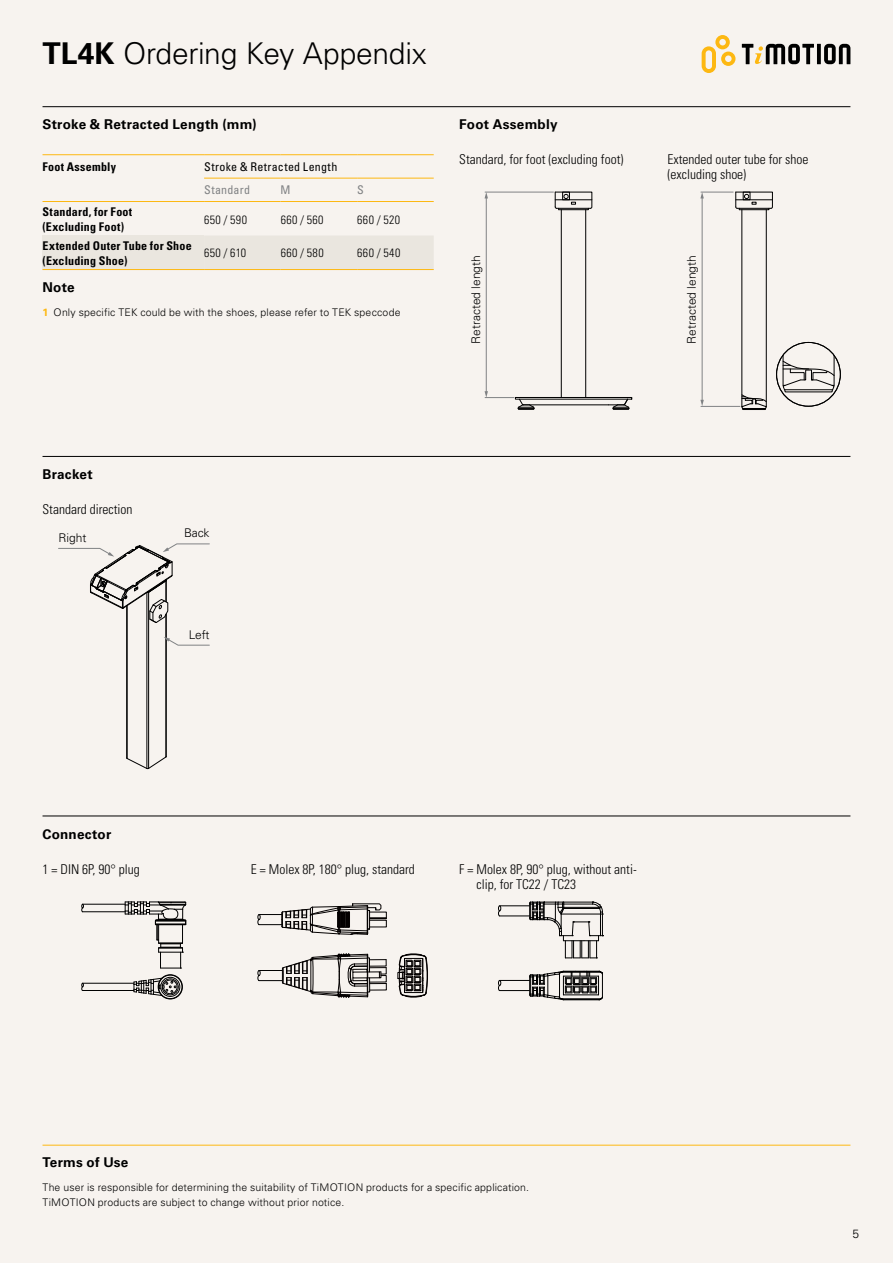
<style>
.page{position:relative;width:893px;height:1263px;background:#f7f3ef}
.page>*{position:absolute;margin:0;border:0;box-sizing:border-box;transform-origin:0 0}
.t1{font:300 30px "Univers LT Std";letter-spacing:-.01em;color:#000}
.t2{font:300 condensed 13.5px/15px "Univers LT Std";color:#000}
.t3{font:700 13.5px "Univers LT Std";letter-spacing:.015em;color:#000}
.t4{font:700 condensed 12px/15px "Univers LT Std";letter-spacing:.02em;color:#000}
.t5{font:300 12px "Univers LT Std";color:#000}
.t6{font:300 condensed 12px "Univers LT Std";letter-spacing:.035em;color:#000}
.t7{font:condensed 12px "Univers LT Std";letter-spacing:.03em;color:#000}
.t8{font:condensed 12px "Univers LT Std";letter-spacing:.02em;color:#808284}
.t9{font:300 10.5px/15px "Univers LT Std";letter-spacing:.015em;color:#000}
.s1{font-weight:700}
.s2{font-weight:700;color:#fdb812}
</style>
<div class="page">
<svg style="left:702px;top:35px;width:33px;height:38px"></svg>
<svg style="left:817px;top:44px;width:4px;height:20px"></svg>
<svg style="left:824px;top:44px;width:26px;height:20px"></svg>
<svg style="left:742px;top:44px;width:72px;height:20px"></svg>
<hr style="left:43px;top:1145px;width:807px;height:1px;background:#fdb812">
<hr style="left:43px;top:106px;width:807px;height:1px;background:#000">
<hr style="left:585px;top:210px;width:1px;height:187px;background:#000">
<hr style="left:561px;top:210px;width:1px;height:187px;background:#000">
<svg style="left:555px;top:192px;width:37px;height:18px"></svg>
<hr style="left:486px;top:197px;width:1px;height:195px;background:#808284">
<svg style="left:485px;top:193px;width:3px;height:5px"></svg>
<svg style="left:485px;top:391px;width:147px;height:19px"></svg>
<hr style="left:485px;top:192px;width:68px;height:1px;background:#808284">
<hr style="left:766px;top:210px;width:1px;height:196px;background:#000">
<hr style="left:742px;top:210px;width:1px;height:196px;background:#000">
<svg style="left:735px;top:192px;width:38px;height:18px"></svg>
<svg style="left:741px;top:394px;width:26px;height:16px"></svg>
<hr style="left:834px;top:342px;width:1px;height:43px;background:#000">
<hr style="left:783px;top:342px;width:1px;height:43px;background:#000">
<svg style="left:782px;top:361px;width:53px;height:31px"></svg>
<div style="left:776px;top:342px;width:64px;height:64px;border:1px solid #000;border-radius:50%"></div>
<hr style="left:702px;top:197px;width:1px;height:204px;background:#808284">
<svg style="left:700px;top:192px;width:4px;height:6px"></svg>
<svg style="left:700px;top:400px;width:4px;height:6px"></svg>
<hr style="left:701px;top:406px;width:39px;height:1px;background:#808284">
<hr style="left:701px;top:192px;width:32px;height:1px;background:#808284">
<div style="left:43px;top:236px;width:161px;height:34px;background:#eae6df"></div>
<div style="left:204px;top:236px;width:230px;height:33px;background:#eae6df"></div>
<hr style="left:43px;top:154px;width:161px;height:1px;background:#fdb812">
<hr style="left:204px;top:154px;width:77px;height:1px;background:#fdb812">
<hr style="left:281px;top:154px;width:76px;height:1px;background:#fdb812">
<hr style="left:357px;top:154px;width:77px;height:1px;background:#fdb812">
<hr style="left:204px;top:178px;width:77px;height:1px;background:#fdb812">
<hr style="left:281px;top:178px;width:76px;height:1px;background:#fdb812">
<hr style="left:357px;top:178px;width:77px;height:1px;background:#fdb812">
<hr style="left:43px;top:201px;width:161px;height:1px;background:#fdb812">
<hr style="left:204px;top:201px;width:77px;height:1px;background:#fdb812">
<hr style="left:281px;top:201px;width:76px;height:1px;background:#fdb812">
<hr style="left:357px;top:201px;width:77px;height:1px;background:#fdb812">
<hr style="left:43px;top:269px;width:161px;height:1px;background:#fdb812">
<hr style="left:204px;top:269px;width:77px;height:1px;background:#fdb812">
<hr style="left:281px;top:269px;width:76px;height:1px;background:#fdb812">
<hr style="left:357px;top:269px;width:77px;height:1px;background:#fdb812">
<hr style="left:43px;top:816px;width:807px;height:1px;background:#000">
<hr style="left:83px;top:904px;width:42px;height:1px;background:#000">
<hr style="left:83px;top:911px;width:42px;height:1px;background:#000">
<svg style="left:81px;top:904px;width:3px;height:8px"></svg>
<div style="left:161px;top:977px;width:19px;height:19px;border:1px solid #000;border-radius:50%"></div>
<div style="left:158px;top:975px;width:24px;height:24px;border:1px solid #000;border-radius:50%"></div>
<div style="left:158px;top:974px;width:25px;height:25px;border:1px solid #000;border-radius:50%"></div>
<svg style="left:134px;top:978px;width:45px;height:18px"></svg>
<hr style="left:83px;top:983px;width:51px;height:1px;background:#000">
<hr style="left:83px;top:990px;width:51px;height:1px;background:#000">
<svg style="left:81px;top:983px;width:3px;height:8px"></svg>
<svg style="left:125px;top:901px;width:61px;height:68px"></svg>
<svg style="left:257px;top:903px;width:130px;height:32px"></svg>
<svg style="left:397px;top:953px;width:31px;height:45px"></svg>
<svg style="left:257px;top:953px;width:130px;height:45px"></svg>
<svg style="left:529px;top:901px;width:74px;height:58px"></svg>
<svg style="left:529px;top:971px;width:74px;height:29px"></svg>
<hr style="left:500px;top:905px;width:30px;height:1px;background:#000">
<hr style="left:500px;top:916px;width:30px;height:1px;background:#000">
<svg style="left:498px;top:906px;width:3px;height:10px"></svg>
<hr style="left:500px;top:980px;width:30px;height:1px;background:#000">
<hr style="left:500px;top:990px;width:30px;height:1px;background:#000">
<svg style="left:498px;top:980px;width:3px;height:11px"></svg>
<hr style="left:43px;top:456px;width:807px;height:1px;background:#000">
<svg style="left:58px;top:543px;width:152px;height:226px"></svg>
<h1 class="t1" style="left:43px;top:36px;width:386px"><span class="s1">TL4K</span> Ordering Key Appendix</h1>
<p class="t3" style="left:43px;top:116px;width:216px">Stroke &amp; Retracted Length (mm)</p>
<p class="t3" style="left:459px;top:116px;width:100px">Foot Assembly</p>
<p class="t2" style="left:459px;top:152px;width:166px">Standard, for foot (excluding foot)</p>
<p class="t2" style="left:668px;top:152px;width:142px">Extended outer tube for shoe (excluding shoe)</p>
<p class="t4" style="left:43px;top:159px;width:75px">Foot Assembly</p>
<p class="t7" style="left:204px;top:159px;width:135px">Stroke &amp; Retracted Length</p>
<p class="t8" style="left:204px;top:183px;width:47px">Standard</p>
<p class="t8" style="left:281px;top:183px;width:11px">M</p>
<p class="t8" style="left:357px;top:183px;width:8px">S</p>
<p class="t4" style="left:43px;top:204px;width:91px">Standard, for Foot (Excluding Foot)</p>
<p class="t6" style="left:204px;top:212px;width:44px">650 / 590</p>
<p class="t6" style="left:281px;top:212px;width:44px">660 / 560</p>
<p class="t6" style="left:357px;top:212px;width:44px">660 / 520</p>
<p class="t4" style="left:43px;top:238px;width:151px">Extended Outer Tube for Shoe (Excluding Shoe)</p>
<p class="t6" style="left:204px;top:246px;width:43px">650 / 610</p>
<p class="t6" style="left:281px;top:246px;width:45px">660 / 580</p>
<p class="t6" style="left:357px;top:246px;width:45px">660 / 540</p>
<p class="t5" style="left:469px;top:344px;width:90px;rotate:-90deg">Retracted length</p>
<p class="t5" style="left:684px;top:344px;width:90px;rotate:-90deg">Retracted length</p>
<p class="t3" style="left:43px;top:280px;width:34px">Note</p>
<p class="t9" style="left:43px;top:305px;width:359px"><span class="s2">1</span> Only specific TEK could be with the shoes, please refer to TEK speccode</p>
<p class="t3" style="left:43px;top:466px;width:52px">Bracket</p>
<p class="t2" style="left:43px;top:502px;width:91px">Standard direction</p>
<p class="t5" style="left:59px;top:531px;width:30px">Right</p>
<p class="t5" style="left:184px;top:526px;width:27px">Back</p>
<p class="t5" style="left:189px;top:627px;width:22px">Left</p>
<p class="t3" style="left:43px;top:826px;width:70px">Connector</p>
<p class="t2" style="left:43px;top:862px;width:99px">1 = DIN 6P, 90° plug</p>
<p class="t2" style="left:251px;top:862px;width:166px">E = Molex 8P, 180° plug, standard</p>
<p class="t2" style="left:476px;top:862px;width:162px;text-indent:-17px">F = Molex 8P, 90° plug, without anti&shy;clip, for TC22 / TC23</p>
<p class="t3" style="left:43px;top:1155px;width:87px">Terms of Use</p>
<p class="t9" style="left:43px;top:1179px;width:488px">The user is responsible for determining the suitability of TiMOTION products for a specific application.<br>TiMOTION products are subject to change without prior notice.</p>
<p class="t5" style="left:852px;top:1226px;width:8px">5</p>
</div>
